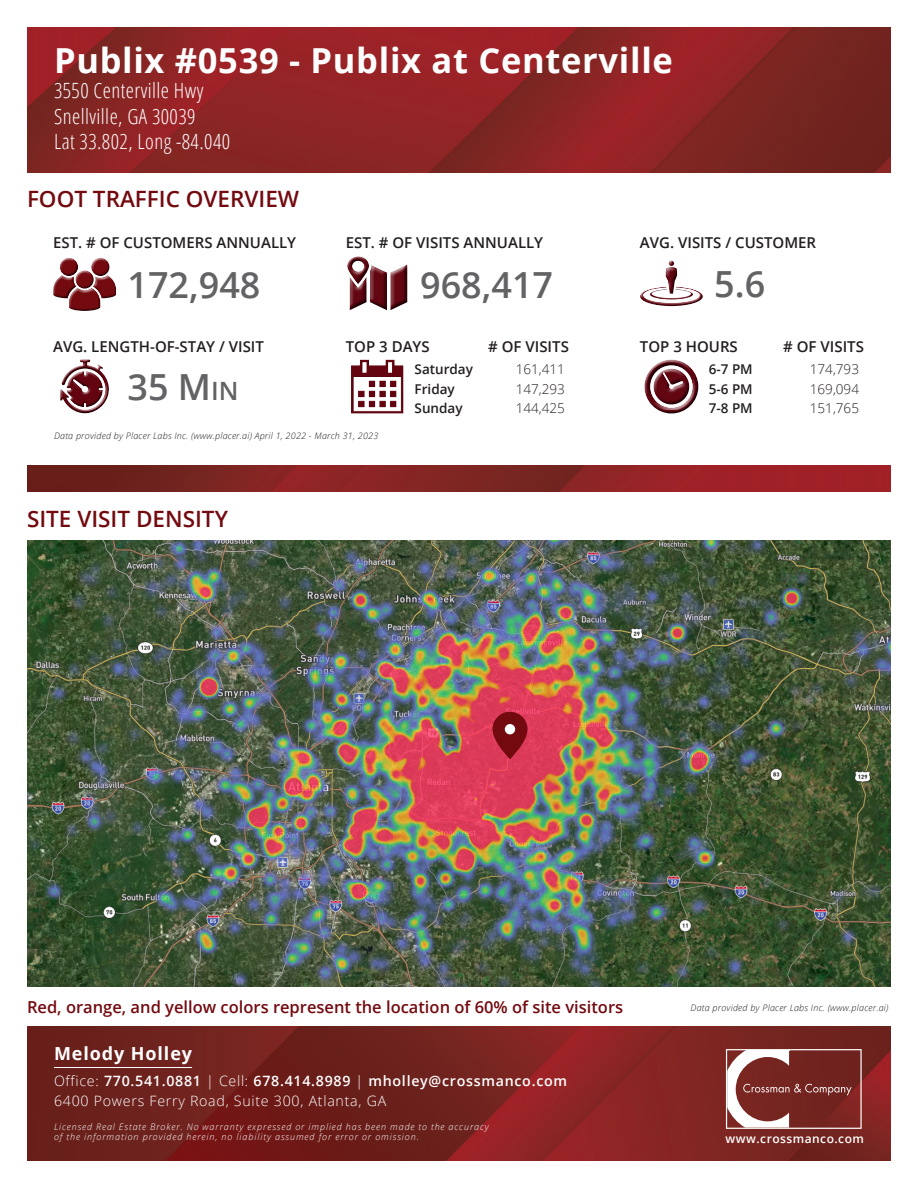
<style>
.page{position:relative;width:918px;height:1188px;background:#fff}
.page>*{position:absolute;margin:0;border:0;box-sizing:border-box;transform-origin:0 0}
.Foot_Traffic_Grey_Numbers{font:600 36px "Open Sans";color:#636366}
.t1{font:700 34.5px "Open Sans";letter-spacing:.02em;color:#fff}
.t2{font:600 22.5px "Open Sans";color:#730a10}
.t3{font:300 condensed 21px/25.5px "Open Sans";letter-spacing:.02em;color:#fff}
.t4{font:700 18px "Open Sans";letter-spacing:.05em;color:#fff}
.t5{font:600 16.5px "Open Sans";color:#730a10}
.t6{font:600 15px "Open Sans";color:#231f20}
.t7{font:300 14.25px/19.5px "Open Sans";letter-spacing:.05em;color:#fff}
.Foot_Traffic_Chart_Number{font:300 13.5px "Open Sans";color:#231f20}
.Foot_Traffic_Chart_Item{font:600 13.5px "Open Sans";color:#231f20}
.t8{font:600 12px "Open Sans";letter-spacing:.04em;color:#fff}
.t9{font:italic 300 9px/10.5px "Open Sans";letter-spacing:.1em;color:#fff}
.Demo_Source{font:italic 300 9px "Open Sans";letter-spacing:.025em;color:#231f20}
.s1{font-size:25.2px}
.s2{font-weight:600}
</style>
<div class="page">
<img style="left:27px;top:27px;width:864px;height:1134px">
<hr style="left:54px;top:1067px;width:138px;height:1px;background:#fff">
<svg style="left:726px;top:1049px;width:136px;height:80px"></svg>
<div style="left:0;top:173px;width:918px;height:291px;background:#fff"></div>
<div style="left:52px;top:256px;width:65px;height:53px;background:#fff;opacity:.75"></div>
<div style="left:52px;top:261px;width:66px;height:52px;background:#231f20;opacity:.75"></div>
<div style="left:640px;top:260px;width:63px;height:48px;background:#231f20;opacity:.75"></div>
<div style="left:346px;top:256px;width:63px;height:54px;background:#fff;opacity:.75"></div>
<div style="left:346px;top:259px;width:63px;height:51px;background:#231f20;opacity:.75"></div>
<div style="left:58px;top:358px;width:54px;height:57px;background:#231f20;opacity:.75"></div>
<div style="left:0;top:492px;width:918px;height:534px;background:#fff"></div>
<div style="left:351px;top:360px;width:53px;height:54px;background:#231f20;opacity:.75"></div>
<div style="left:642px;top:360px;width:57px;height:50px;background:#fff;opacity:.75"></div>
<div style="left:644px;top:363px;width:55px;height:51px;background:#231f20;opacity:.75"></div>
<img style="left:27px;top:540px;width:864px;height:446px">
<svg style="left:492px;top:712px;width:35px;height:47px"></svg>
<div style="left:505px;top:724px;width:10px;height:10px;background:#fff;border-radius:50%"></div>
<h2 class="t1" style="left:54px;top:36px;width:620px">Publix #0539 - Publix at Centerville</h2>
<h3 class="t3" style="left:54px;top:77px;width:178px">3550 Centerville Hwy<br>Snellville, GA 30039<br>Lat 33.802, Long -84.040</h3>
<h3 class="t2" style="left:27px;top:184px;width:274px">FOOT TRAFFIC OVERVIEW</h3>
<h3 class="t6" style="left:53px;top:233px;width:244px">EST. # OF CUSTOMERS ANNUALLY</h3>
<h3 class="t6" style="left:346px;top:233px;width:199px">EST. # OF VISITS ANNUALLY</h3>
<h3 class="t6" style="left:640px;top:233px;width:178px">AVG. VISITS / CUSTOMER</h3>
<p class="Foot_Traffic_Grey_Numbers" style="left:128px;top:260px;width:134px">172,948</p>
<p class="Foot_Traffic_Grey_Numbers" style="left:420px;top:260px;width:134px">968,417</p>
<p class="Foot_Traffic_Grey_Numbers" style="left:714px;top:259px;width:53px">5.6</p>
<h3 class="t6" style="left:53px;top:336px;width:212px">AVG. LENGTH-OF-STAY / VISIT</h3>
<h3 class="t6" style="left:346px;top:336px;width:85px">TOP 3 DAYS</h3>
<h3 class="t6" style="left:488px;top:336px;width:82px"># OF VISITS</h3>
<h3 class="t6" style="left:640px;top:336px;width:99px">TOP 3 HOURS</h3>
<h3 class="t6" style="left:783px;top:336px;width:82px"># OF VISITS</h3>
<p class="Foot_Traffic_Grey_Numbers" style="left:128px;top:362px;width:113px">35 M<span class="s1">in</span></p>
<p class="Demo_Source" style="left:54px;top:429px;width:326px">Data provided by Placer Labs Inc. (www.placer.ai) April 1, 2022 - March 31, 2023</p>
<h3 class="t2" style="left:27px;top:503px;width:203px">SITE VISIT DENSITY</h3>
<p class="Foot_Traffic_Chart_Item" style="left:415px;top:360px;width:60px">Saturday</p>
<p class="Foot_Traffic_Chart_Number" style="left:516px;top:360px;width:51px">161,411</p>
<p class="Foot_Traffic_Chart_Item" style="left:415px;top:380px;width:42px">Friday</p>
<p class="Foot_Traffic_Chart_Number" style="left:516px;top:380px;width:51px">147,293</p>
<p class="Foot_Traffic_Chart_Item" style="left:415px;top:399px;width:50px">Sunday</p>
<p class="Foot_Traffic_Chart_Number" style="left:516px;top:399px;width:51px">144,425</p>
<p class="Foot_Traffic_Chart_Item" style="left:709px;top:360px;width:46px">6-7 PM</p>
<p class="Foot_Traffic_Chart_Number" style="left:810px;top:360px;width:51px">174,793</p>
<p class="Foot_Traffic_Chart_Item" style="left:709px;top:380px;width:46px">5-6 PM</p>
<p class="Foot_Traffic_Chart_Number" style="left:810px;top:380px;width:51px">169,094</p>
<p class="Foot_Traffic_Chart_Item" style="left:709px;top:399px;width:46px">7-8 PM</p>
<p class="Foot_Traffic_Chart_Number" style="left:810px;top:399px;width:51px">151,765</p>
<h3 class="t5" style="left:27px;top:996px;width:598px">Red, orange, and yellow colors represent the location of 60% of site visitors</h3>
<h3 class="t4" style="left:54px;top:1041px;width:140px">Melody Holley</h3>
<h3 class="t7" style="left:54px;top:1071px;width:515px">Office: <span class="s2">770.541.0881</span> | Cell: <span class="s2">678.414.8989</span> | <span class="s2">mholley@crossmanco.com<br></span>6400 Powers Ferry Road, Suite 300, Atlanta, GA</h3>
<p class="t9" style="left:54px;top:1121px;width:436px">Licensed Real Estate Broker. No warranty expressed or implied has been made to the accuracy of the information provided herein, no liability assumed for error or omission.</p>
<p class="Demo_Source" style="left:691px;top:1002px;width:200px">Data provided by Placer Labs Inc. (www.placer.ai)</p>
<h3 class="t8" style="left:726px;top:1130px;width:140px">www.crossmanco.com</h3>
</div>
